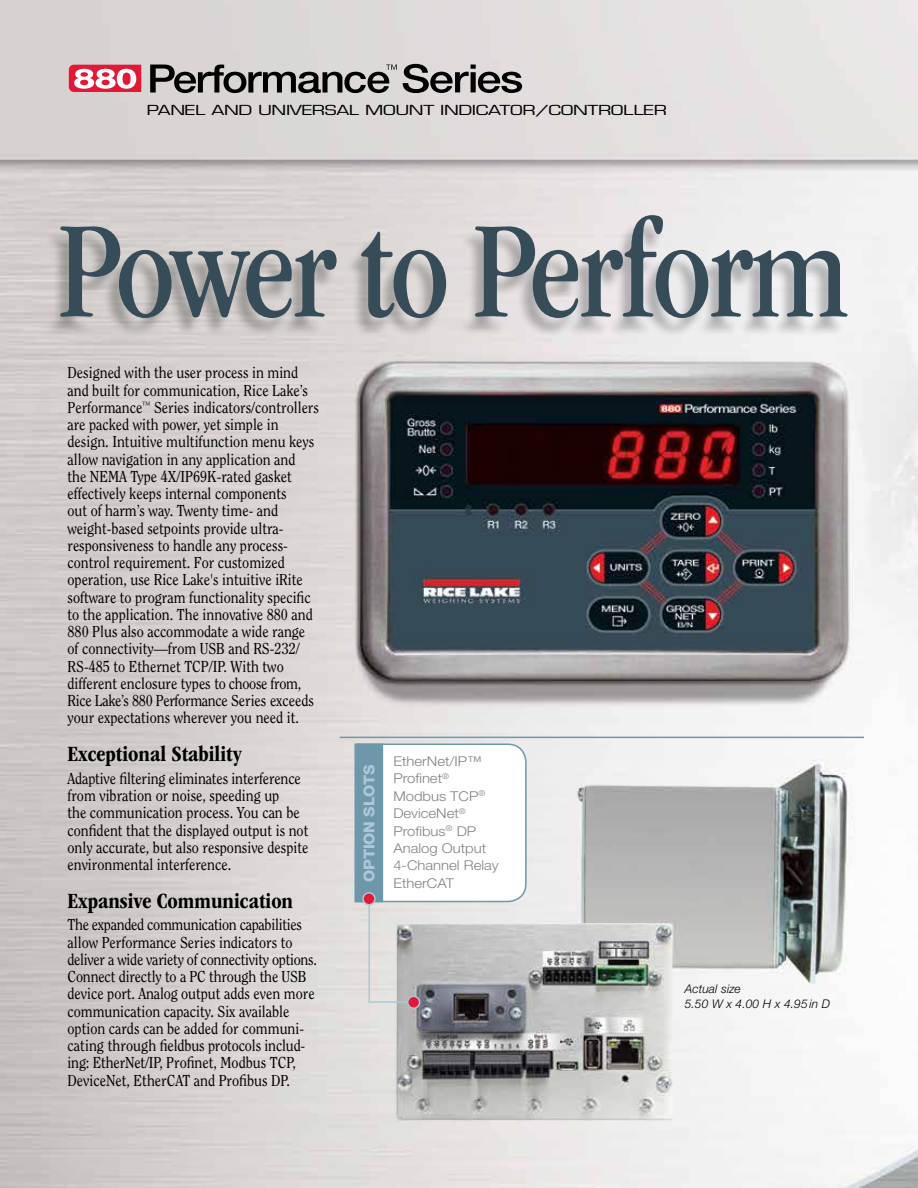
<style>
.page{position:relative;width:918px;height:1188px;background:#fff}
.page>*{position:absolute;margin:0;border:0;box-sizing:border-box;transform-origin:0 0}
.t1{font:condensed 142.5px "ITC Garamond Std";letter-spacing:-.025em;color:#364c58}
.t2{font:700 condensed 22.5px "ITC Garamond Std";color:#000}
.t3{font:15.75px/17.2px "Clearface Std";color:#000;scale:.9 1}
.t4{font:800 15px "Helvetica Neue LT Std";letter-spacing:-.02em;color:#adc7d4;scale:1.05 1}
.t5{font:300 13.5px/17.4px "Helvetica Neue LT Std";color:#808285;scale:1.1 1}
.t6{font:13.5px "Eurostile LT Std";letter-spacing:-.02em;color:#000;scale:1.4 1}
.t7{font:italic 300 12px/15px "Helvetica Neue LT Std";letter-spacing:.01em;color:#000}
</style>
<div class="page">
<img style="left:0;top:0;width:918px;height:1188px">
<svg style="left:403px;top:64px;width:119px;height:29px;background:#858181"></svg>
<svg style="left:69px;top:65px;width:72px;height:27px"></svg>
<svg style="left:150px;top:65px;width:247px;height:28px;background:#878583"></svg>
<hr style="left:340px;top:737px;width:524px;height:1px;background:#6d98ac">
<div style="left:44px;top:219px;width:802px;height:119px;background:#000;opacity:.26"></div>
<div style="left:354px;top:744px;width:29px;height:158px;background:#a3b8c2"></div>
<svg style="left:355px;top:743px;width:172px;height:261px"></svg>
<div style="left:363px;top:893px;width:12px;height:12px;background:#e31837;border-radius:50%"></div>
<div style="left:362px;top:892px;width:14px;height:13px;border:2px solid #adc7d4;border-radius:50%"></div>
<div style="left:408px;top:996px;width:12px;height:12px;background:#e31837;border-radius:50%"></div>
<div style="left:407px;top:996px;width:13px;height:13px;border:2px solid #adc7d4;border-radius:50%"></div>
<p class="t6" style="left:147px;top:102px;width:373px">PANEL AND UNIVERSAL MOUNT INDICATOR/CONTROLLER</p>
<h1 class="t1" style="left:57px;top:192px;width:794px">Power to Perform</h1>
<p class="t3" style="left:68px;top:364px;width:281px">Designed with the user process in mind and built for communication, Rice Lake’s Performance<sup>™</sup> Series indicators/controllers are packed with power, yet simple in design. Intuitive multifunction menu keys allow navigation in any application and<br>the NEMA Type 4X/IP69K-rated gasket effectively keeps internal components<br>out of harm’s way. Twenty time- and weight-based setpoints provide ultra&shy;responsiveness to handle any process&shy;control requirement. For customized operation, use Rice Lake's intuitive iRite software to program functionality specific to the application. The innovative 880 and 880 Plus also accommodate a wide range of connectivity—from USB and RS-232/ RS-485 to Ethernet TCP/IP. With two different enclosure types to choose from, Rice Lake’s 880 Performance Series exceeds your expectations wherever you need it.</p>
<h2 class="t2" style="left:68px;top:741px;width:176px">Exceptional Stability</h2>
<p class="t3" style="left:68px;top:770px;width:269px">Adaptive filtering eliminates interference from vibration or noise, speeding up<br>the communication process. You can be confident that the displayed output is not only accurate, but also responsive despite environmental interference.</p>
<h2 class="t2" style="left:68px;top:888px;width:227px">Expansive Communication</h2>
<p class="t3" style="left:68px;top:916px;width:279px">The expanded communication capabilities allow Performance Series indicators to deliver a wide variety of connectivity options.<br>Connect directly to a PC through the USB device port. Analog output adds even more communication capacity. Six available option cards can be added for communi&shy;cating through fieldbus protocols includ&shy;ing: EtherNet/IP, Profinet, Modbus TCP, DeviceNet, EtherCAT and Profibus DP.</p>
<p class="t4" style="left:360px;top:882px;width:113px;rotate:-90deg">OPTION SLOTS</p>
<p class="t5" style="left:393px;top:752px;width:97px">EtherNet/IP™<br>Profinet<sup>®<br></sup>Modbus TCP<sup>®<br></sup>DeviceNet<sup>®<br></sup>Profibus<sup>®</sup> DP<br>Analog Output<br>4-Channel Relay<br>EtherCAT</p>
<p class="t7" style="left:685px;top:981px;width:147px">Actual size<br>5.50 W x 4.00 H x 4.95 in D</p>
</div>
